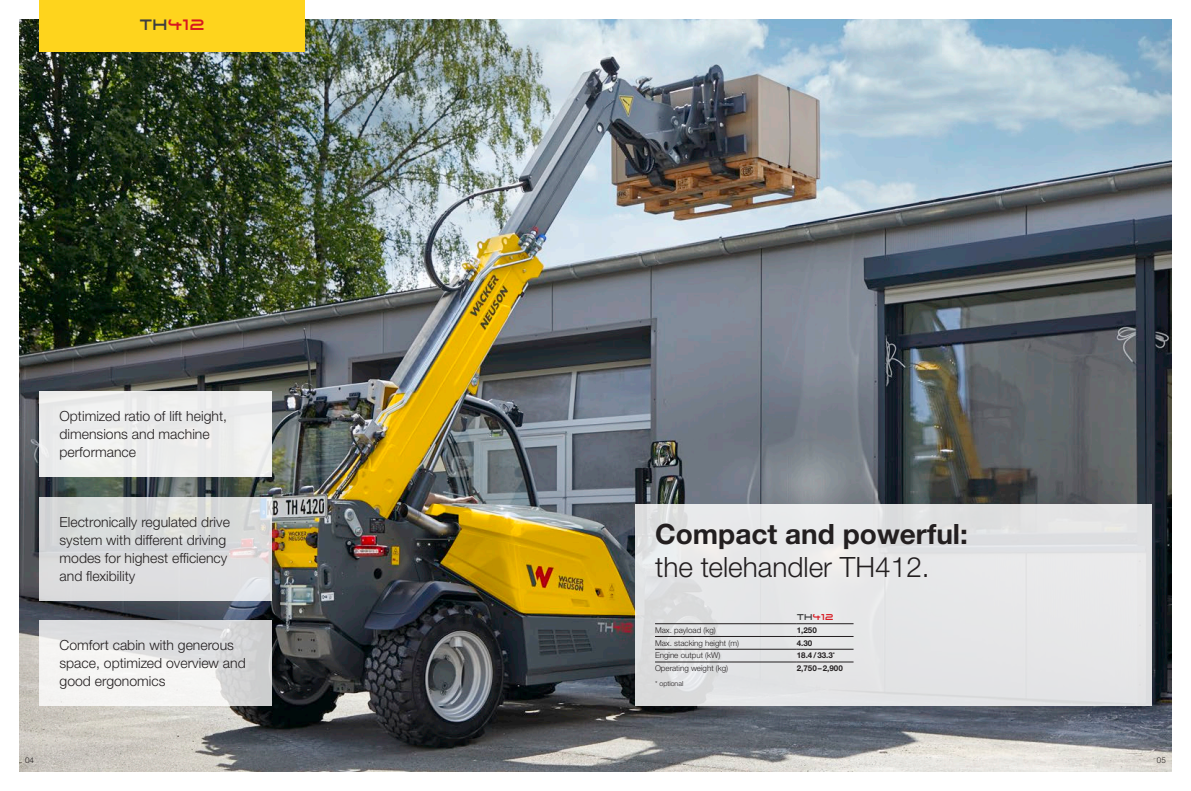
<style>
.page{position:relative;width:1191px;height:791px;background:#fff}
.page>*{position:absolute;margin:0;border:0;box-sizing:border-box;transform-origin:0 0}
.t1{font:300 28px "Helvetica Neue LTW1 G";color:#231f20}
.t2{font:700 28px "Helvetica Neue LTW1 G";color:#231f20}
.t3{font:16px "Wacker Neuson";color:#d7171f}
.t4{font:300 14px/18px "Helvetica Neue LTW1 G";color:#231f20}
.t5{font:9px "Wacker Neuson";color:#d7171f}
.t6{font:300 8px "Helvetica Neue LTW1 G";color:#231f20}
.t7{font:700 8px "Helvetica Neue LTW1 G";color:#231f20}
.t8{font:300 7px "Helvetica Neue LTW1 G";color:#231f20}
.s1{color:#3e3e3f}
</style>
<div class="page">
<img style="left:20px;top:20px;width:1151px;height:751px">
<div style="left:635px;top:505px;width:516px;height:201px;background:#e5e6e7"></div>
<div style="left:40px;top:0;width:265px;height:51px;background:#fed41d"></div>
<div style="left:40px;top:391px;width:232px;height:86px;background:#ecedec"></div>
<svg style="left:40px;top:497px;width:232px;height:103px;background:#dadbdc"></svg>
<svg style="left:40px;top:620px;width:232px;height:86px"></svg>
<hr style="left:655px;top:623px;width:142px;height:1px;background:#231f20">
<hr style="left:797px;top:623px;width:56px;height:1px;background:#231f20">
<hr style="left:655px;top:636px;width:142px;height:1px;background:#231f20">
<hr style="left:797px;top:636px;width:56px;height:1px;background:#231f20">
<hr style="left:655px;top:649px;width:142px;height:1px;background:#231f20">
<hr style="left:797px;top:649px;width:56px;height:1px;background:#231f20">
<hr style="left:655px;top:662px;width:142px;height:1px;background:#231f20">
<hr style="left:797px;top:662px;width:56px;height:1px;background:#231f20">
<p class="t3" style="left:140px;top:18px;width:67px"><span class="s1">TH</span>412</p>
<p class="t4" style="left:60px;top:407px;width:169px">Optimized ratio of lift height, dimensions and machine performance</p>
<p class="t4" style="left:60px;top:512px;width:172px">Electronically regulated drive system with different driving modes for highest efficiency and flexibility</p>
<p class="t4" style="left:60px;top:636px;width:188px">Comfort cabin with generous space, optimized overview and good ergonomics</p>
<h1 class="t2" style="left:655px;top:517px;width:314px">Compact and powerful:</h1>
<h1 class="t1" style="left:655px;top:549px;width:276px">the telehandler TH412.</h1>
<p class="t5" style="left:797px;top:613px;width:38px"><span class="s1">TH</span>412</p>
<p class="t6" style="left:655px;top:625px;width:62px">Max. payload (kg)</p>
<p class="t7" style="left:797px;top:625px;width:22px">1,250</p>
<p class="t6" style="left:655px;top:638px;width:85px">Max. stacking height (m)</p>
<p class="t7" style="left:797px;top:638px;width:17px">4.30</p>
<p class="t6" style="left:655px;top:651px;width:67px">Engine output (kW)</p>
<p class="t7" style="left:797px;top:651px;width:40px">18.4/33.3<sup>*</sup></p>
<p class="t6" style="left:655px;top:664px;width:75px">Operating weight (kg)</p>
<p class="t7" style="left:797px;top:663px;width:48px">2,750–2,900</p>
<p class="t8" style="left:655px;top:679px;width:30px">* optional</p>
<p class="t6" style="left:25px;top:755px;width:10px">04</p>
<p class="t6" style="left:1157px;top:755px;width:10px">05</p>
</div>
